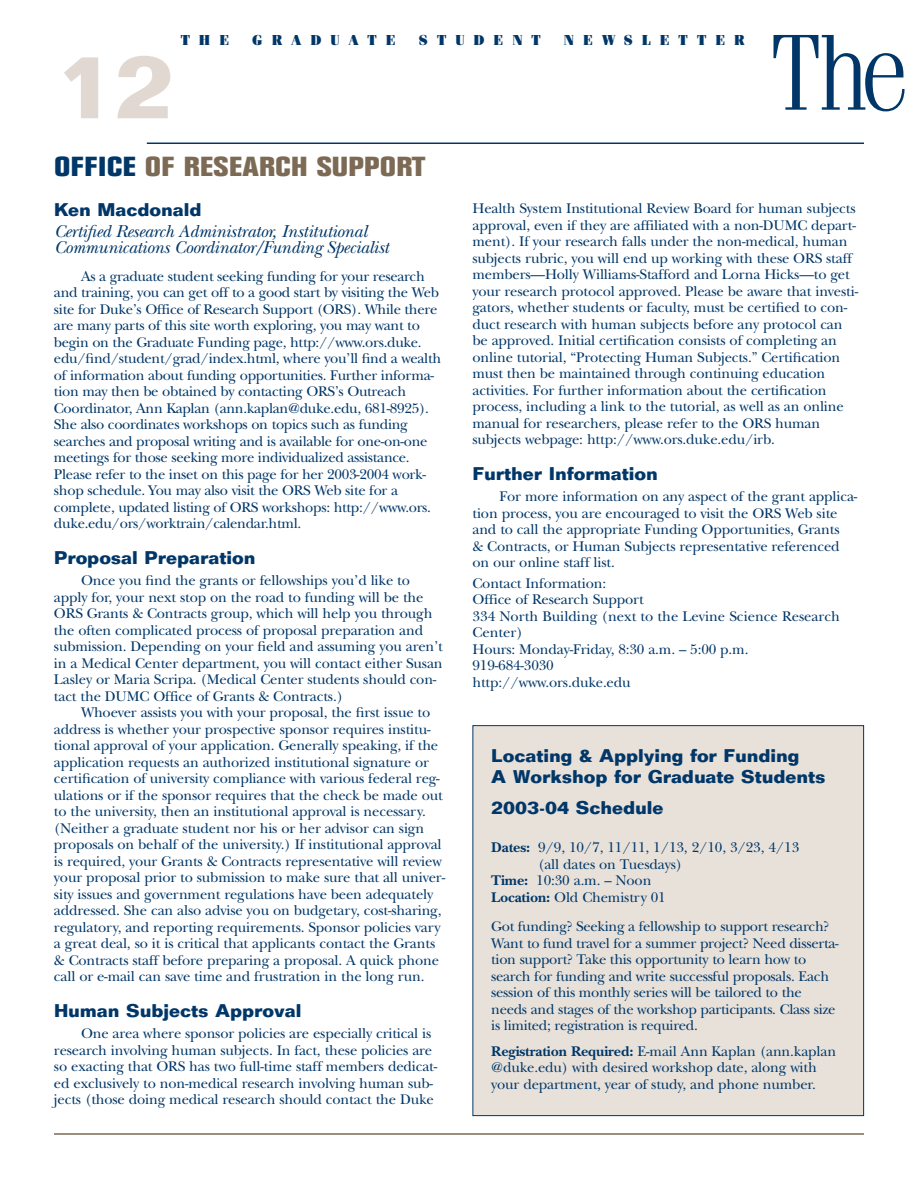
<style>
.page{position:relative;width:918px;height:1188px;background:#fff}
.page>*{position:absolute;margin:0;border:0;box-sizing:border-box;transform-origin:0 0}
.t1{font:300 108px "Fenice";color:#003768}
.t2{font:700 90px "Folio";color:#e1d9d1}
.t3{font:700 condensed 27px "Folio";color:#7c6a55;scale:1.37 1}
.t4{font:700 18px/21px "Folio";color:#003768}
.t5{font:italic 18px/16.5px "New Baskerville";letter-spacing:-.015em;color:#003768}
.t6{font:15px "Fenice Ultra DTC";letter-spacing:.6em;color:#003768}
.t7{font:14.7px/16.5px "New Baskerville";letter-spacing:-.01em;color:#003768}
.s1{color:#003768}
.s2{font-weight:700}
</style>
<div class="page">
<hr style="left:54px;top:1133px;width:810px;height:2px;background:#7c6a55">
<div style="left:473px;top:726px;width:391px;height:390px;background:#e8e1da"></div>
<div style="left:472px;top:725px;width:392px;height:391px;border:1px solid #003768"></div>
<hr style="left:147px;top:143px;width:717px;height:1px;background:#003768">
<h2 class="t2" style="left:54px;top:54px;width:122px">12</h2>
<p class="t6" style="left:181px;top:34px;width:50px">THE</p>
<p class="t6" style="left:252px;top:34px;width:145px">GRADUATE</p>
<p class="t6" style="left:419px;top:34px;width:123px">STUDENT</p>
<p class="t6" style="left:564px;top:34px;width:183px">NEWSLETTER</p>
<h3 class="t3" style="left:54px;top:157px;width:273px"><span class="s1">OFFICE</span> OF RESEARCH SUPPORT</h3>
<h1 class="t1" style="left:770px;top:35px;width:141px">The</h1>
<p class="t4" style="left:54px;top:201px;width:149px">Ken Macdonald</p>
<p class="t5" style="left:54px;top:225px;width:336px">Certified Research Administrator, Institutional<br>Communications Coordinator/Funding Specialist</p>
<p class="t7" style="left:54px;top:269px;width:389px;text-indent:27px">As a graduate student seeking funding for your research and training, you can get off to a good start by visiting the Web site for Duke’s Office of Research Support (ORS). While there are many parts of this site worth exploring, you may want to begin on the Graduate Funding page, http://www.ors.duke. edu/find/student/grad/index.html, where you’ll find a wealth of information about funding opportunities. Further informa&shy;tion may then be obtained by contacting ORS’s Outreach Coordinator, Ann Kaplan (ann.kaplan@duke.edu, 681-8925).<br>She also coordinates workshops on topics such as funding searches and proposal writing and is available for one-on-one meetings for those seeking more individualized assistance.<br>Please refer to the inset on this page for her 2003-2004 work&shy;shop schedule. You may also visit the ORS Web site for a complete, updated listing of ORS workshops: http://www.ors. duke.edu/ors/worktrain/calendar.html.</p>
<p class="t4" style="left:54px;top:549px;width:203px">Proposal Preparation</p>
<p class="t7" style="left:54px;top:574px;width:390px;text-indent:27px">Once you find the grants or fellowships you’d like to apply for, your next stop on the road to funding will be the ORS Grants &amp; Contracts group, which will help you through the often complicated process of proposal preparation and submission. Depending on your field and assuming you aren’t in a Medical Center department, you will contact either Susan Lasley or Maria Scripa. (Medical Center students should con&shy;tact the DUMC Office of Grants &amp; Contracts.)</p>
<p class="t7" style="left:54px;top:706px;width:393px;text-indent:27px">Whoever assists you with your proposal, the first issue to address is whether your prospective sponsor requires institu&shy;tional approval of your application. Generally speaking, if the application requests an authorized institutional signature or certification of university compliance with various federal reg&shy;ulations or if the sponsor requires that the check be made out to the university, then an institutional approval is necessary. (Neither a graduate student nor his or her advisor can sign proposals on behalf of the university.) If institutional approval is required, your Grants &amp; Contracts representative will review your proposal prior to submission to make sure that all univer&shy;sity issues and government regulations have been adequately addressed. She can also advise you on budgetary, cost-sharing, regulatory, and reporting requirements. Sponsor policies vary a great deal, so it is critical that applicants contact the Grants &amp; Contracts staff before preparing a proposal. A quick phone call or e-mail can save time and frustration in the long run.</p>
<p class="t4" style="left:54px;top:1002px;width:249px">Human Subjects Approval</p>
<p class="t7" style="left:54px;top:1027px;width:385px;text-indent:27px">One area where sponsor policies are especially critical is research involving human subjects. In fact, these policies are so exacting that ORS has two full-time staff members dedicat&shy;ed exclusively to non-medical research involving human sub&shy;jects (those doing medical research should contact the Duke</p>
<p class="t7" style="left:472px;top:202px;width:387px">Health System Institutional Review Board for human subjects approval, even if they are affiliated with a non-DUMC depart&shy;ment). If your research falls under the non-medical, human subjects rubric, you will end up working with these ORS staff members—Holly Williams-Stafford and Lorna Hicks—to get your research protocol approved. Please be aware that investi&shy;gators, whether students or faculty, must be certified to con&shy;duct research with human subjects before any protocol can be approved. Initial certification consists of completing an online tutorial, “Protecting Human Subjects.” Certification must then be maintained through continuing education activities. For further information about the certification process, including a link to the tutorial, as well as an online manual for researchers, please refer to the ORS human subjects webpage: http://www.ors.duke.edu/irb.</p>
<p class="t4" style="left:472px;top:465px;width:187px">Further Information</p>
<p class="t7" style="left:472px;top:490px;width:387px;text-indent:27px">For more information on any aspect of the grant applica&shy;tion process, you are encouraged to visit the ORS Web site and to call the appropriate Funding Opportunities, Grants<br>&amp; Contracts, or Human Subjects representative referenced on our online staff list.</p>
<p class="t7" style="left:472px;top:577px;width:369px">Contact Information:<br>Office of Research Support<br>334 North Building (next to the Levine Science Research<br>Center)<br>Hours: Monday-Friday, 8:30 a.m. – 5:00 p.m.<br>919-684-3030<br>http://www.ors.duke.edu</p>
<p class="t4" style="left:491px;top:746px;width:336px">Locating &amp; Applying for Funding<br>A Workshop for Graduate Students</p>
<p class="t4" style="left:491px;top:799px;width:174px">2003-04 Schedule</p>
<p class="t7" style="left:491px;top:841px;width:310px"><span class="s2">Dates:</span> 9/9, 10/7, 11/11, 1/13, 2/10, 3/23, 4/13</p>
<p class="t7" style="left:538px;top:858px;width:146px">(all dates on Tuesdays)</p>
<p class="t7" style="left:491px;top:874px;width:162px"><span class="s2">Time:</span> 10:30 a.m. – Noon</p>
<p class="t7" style="left:491px;top:891px;width:176px"><span class="s2">Location:</span> Old Chemistry 01</p>
<p class="t7" style="left:491px;top:920px;width:349px">Got funding? Seeking a fellowship to support research?<br>Want to fund travel for a summer project? Need disserta&shy;tion support? Take this opportunity to learn how to search for funding and write successful proposals. Each session of this monthly series will be tailored to the needs and stages of the workshop participants. Class size is limited; registration is required.</p>
<p class="t7" style="left:491px;top:1044px;width:346px"><span class="s2">Registration Required:</span> E-mail Ann Kaplan (ann.kaplan @duke.edu) with desired workshop date, along with your department, year of study, and phone number.</p>
</div>
